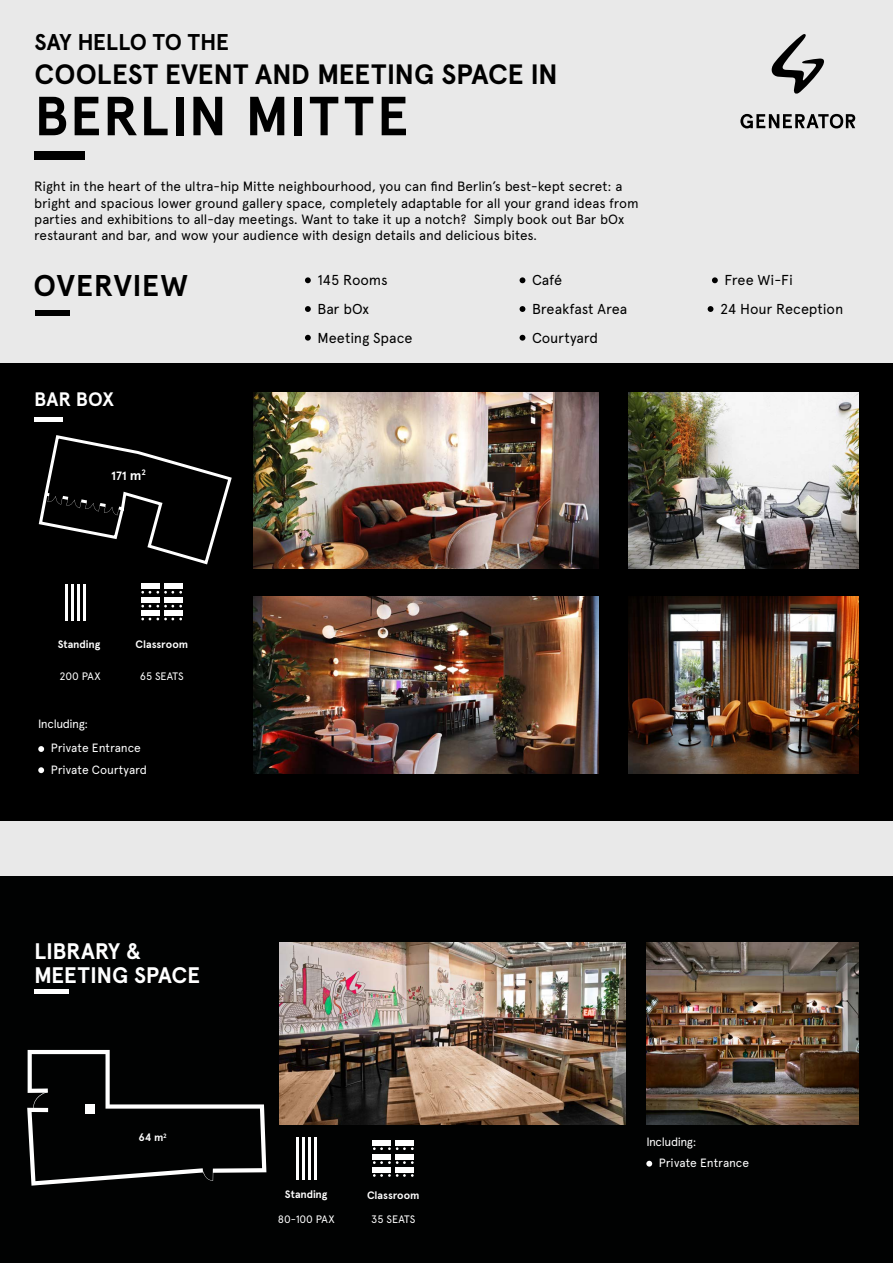
<style>
.page{position:relative;width:893px;height:1263px;background:#e9e9e9}
.page>*{position:absolute;margin:0;border:0;box-sizing:border-box;transform-origin:0 0}
.t1{font:700 54.9px "Apercu Pro";letter-spacing:.025em;color:#000}
.t2{font:700 30px "Apercu Pro";letter-spacing:.025em;color:#000}
.t3{font:700 28.05px "Apercu Pro";letter-spacing:-.01em;color:#000}
.t4{font:700 22.8px "Apercu Pro";letter-spacing:-.015em;color:#000}
.t5{font:700 22.5px/24px "Apercu Pro";letter-spacing:-.01em;color:#fff}
.t6{font:700 19.5px "Apercu Pro";color:#fff}
.t7{font:14.4px "Apercu Pro";letter-spacing:-.01em;color:#000}
.t8{font:13.5px/16.2px "Apercu Pro";letter-spacing:-.01em;color:#000}
.t9{font:12px/21.1px "Apercu Pro";letter-spacing:-.01em;color:#fff}
.t10{font:12px "Apercu Pro";letter-spacing:-.035em;color:#fff}
.t11{font:700 12px "Apercu Pro";color:#fff}
.t12{font:700 10.8px "Apercu Pro";letter-spacing:-.005em;color:#fff}
.t13{font:10.8px "Apercu Pro";letter-spacing:-.01em;color:#fff}
.s1{font-size:13.5px}
</style>
<div class="page">
<div style="left:0;top:363px;width:893px;height:458px;background:#000"></div>
<div style="left:34px;top:151px;width:51px;height:8px;background:#000"></div>
<img style="left:254px;top:392px;width:344px;height:177px">
<img style="left:254px;top:596px;width:344px;height:178px">
<img style="left:628px;top:392px;width:231px;height:177px">
<img style="left:628px;top:596px;width:231px;height:177px">
<div style="left:34px;top:417px;width:29px;height:5px;background:#fff"></div>
<div style="left:36px;top:311px;width:34px;height:5px;background:#000"></div>
<svg style="left:305px;top:277px;width:6px;height:6px"></svg>
<svg style="left:520px;top:277px;width:5px;height:6px"></svg>
<svg style="left:712px;top:277px;width:6px;height:6px"></svg>
<svg style="left:305px;top:306px;width:6px;height:6px"></svg>
<svg style="left:520px;top:306px;width:5px;height:6px"></svg>
<svg style="left:305px;top:335px;width:6px;height:6px"></svg>
<svg style="left:520px;top:335px;width:5px;height:6px"></svg>
<svg style="left:708px;top:306px;width:5px;height:6px"></svg>
<svg style="left:38px;top:746px;width:6px;height:6px"></svg>
<svg style="left:38px;top:767px;width:6px;height:6px"></svg>
<svg style="left:771px;top:34px;width:53px;height:60px"></svg>
<svg style="left:740px;top:114px;width:115px;height:14px"></svg>
<hr style="left:65px;top:584px;width:3px;height:36px;background:#fff">
<hr style="left:71px;top:584px;width:3px;height:36px;background:#fff">
<hr style="left:77px;top:584px;width:3px;height:36px;background:#fff">
<hr style="left:83px;top:584px;width:3px;height:36px;background:#fff">
<svg style="left:141px;top:591px;width:41px;height:3px"></svg>
<svg style="left:141px;top:605px;width:41px;height:2px"></svg>
<svg style="left:141px;top:618px;width:41px;height:2px"></svg>
<div style="left:141px;top:584px;width:18px;height:5px;background:#fff"></div>
<div style="left:141px;top:598px;width:18px;height:5px;background:#fff"></div>
<div style="left:141px;top:611px;width:18px;height:5px;background:#fff"></div>
<div style="left:164px;top:584px;width:18px;height:5px;background:#fff"></div>
<div style="left:164px;top:598px;width:18px;height:5px;background:#fff"></div>
<div style="left:164px;top:611px;width:18px;height:5px;background:#fff"></div>
<svg style="left:38px;top:435px;width:194px;height:130px"></svg>
<div style="left:0;top:876px;width:893px;height:387px;background:#010202"></div>
<img style="left:280px;top:942px;width:345px;height:183px">
<img style="left:646px;top:942px;width:213px;height:183px">
<svg style="left:646px;top:1161px;width:6px;height:5px"></svg>
<svg style="left:373px;top:1147px;width:41px;height:3px"></svg>
<svg style="left:373px;top:1161px;width:41px;height:3px"></svg>
<svg style="left:373px;top:1174px;width:41px;height:3px"></svg>
<div style="left:373px;top:1140px;width:18px;height:5px;background:#fff"></div>
<div style="left:373px;top:1154px;width:18px;height:5px;background:#fff"></div>
<div style="left:373px;top:1167px;width:18px;height:5px;background:#fff"></div>
<div style="left:396px;top:1140px;width:18px;height:5px;background:#fff"></div>
<div style="left:396px;top:1154px;width:18px;height:5px;background:#fff"></div>
<div style="left:396px;top:1167px;width:18px;height:5px;background:#fff"></div>
<hr style="left:296px;top:1137px;width:2px;height:43px;background:#fff">
<hr style="left:302px;top:1137px;width:3px;height:43px;background:#fff">
<hr style="left:308px;top:1137px;width:3px;height:43px;background:#fff">
<hr style="left:314px;top:1137px;width:3px;height:43px;background:#fff">
<div style="left:34px;top:989px;width:35px;height:5px;background:#fff"></div>
<svg style="left:27px;top:1050px;width:239px;height:136px"></svg>
<div style="left:85px;top:1104px;width:10px;height:9px;background:#fff"></div>
<h3 class="t4" style="left:34px;top:25px;width:196px">SAY HELLO TO THE</h3>
<h3 class="t3" style="left:34px;top:53px;width:525px">COOLEST EVENT AND MEETING SPACE IN</h3>
<h1 class="t1" style="left:34px;top:75px;width:376px">BERLIN MITTE</h1>
<p class="t8" style="left:34px;top:177px;width:606px">Right in the heart of the ultra-hip Mitte neighbourhood, you can find Berlin’s best-kept secret: a bright and spacious lower ground gallery space, completely adaptable for all your grand ideas from parties and exhibitions to all-day meetings. Want to take it up a notch? Simply book out Bar bOx restaurant and bar, and wow your audience with design details and delicious bites.</p>
<h2 class="t2" style="left:33px;top:263px;width:156px">OVERVIEW</h2>
<p class="t7" style="left:317px;top:270px;width:72px">145 Rooms</p>
<p class="t7" style="left:532px;top:270px;width:32px">Café</p>
<p class="t7" style="left:724px;top:270px;width:70px">Free Wi-Fi</p>
<p class="t7" style="left:317px;top:298px;width:53px">Bar bOx</p>
<p class="t7" style="left:532px;top:298px;width:97px">Breakfast Area</p>
<p class="t7" style="left:317px;top:327px;width:97px">Meeting Space</p>
<p class="t7" style="left:532px;top:327px;width:68px">Courtyard</p>
<p class="t7" style="left:720px;top:298px;width:125px">24 Hour Reception</p>
<h3 class="t6" style="left:34px;top:384px;width:81px">BAR BOX</h3>
<p class="t11" style="left:111px;top:466px;width:36px">171 <span class="s1">m</span><sup>2</sup></p>
<p class="t12" style="left:58px;top:636px;width:44px">Standing</p>
<p class="t13" style="left:60px;top:668px;width:43px">200 PAX</p>
<p class="t10" style="left:38px;top:715px;width:52px">Including:</p>
<p class="t12" style="left:136px;top:636px;width:54px">Classroom</p>
<p class="t13" style="left:140px;top:668px;width:45px">65 SEATS</p>
<p class="t9" style="left:51px;top:737px;width:98px">Private Entrance<br>Private Courtyard</p>
<h3 class="t5" style="left:34px;top:938px;width:167px">LIBRARY &amp;<br>MEETING SPACE</h3>
<p class="t12" style="left:139px;top:1129px;width:30px">64 m<sup>2</sup></p>
<p class="t12" style="left:285px;top:1186px;width:44px">Standing</p>
<p class="t13" style="left:278px;top:1211px;width:58px">80-100 PAX</p>
<p class="t12" style="left:367px;top:1187px;width:54px">Classroom</p>
<p class="t13" style="left:371px;top:1211px;width:46px">35 SEATS</p>
<p class="t10" style="left:646px;top:1133px;width:52px">Including:</p>
<p class="t9" style="left:659px;top:1151px;width:92px">Private Entrance</p>
</div>
